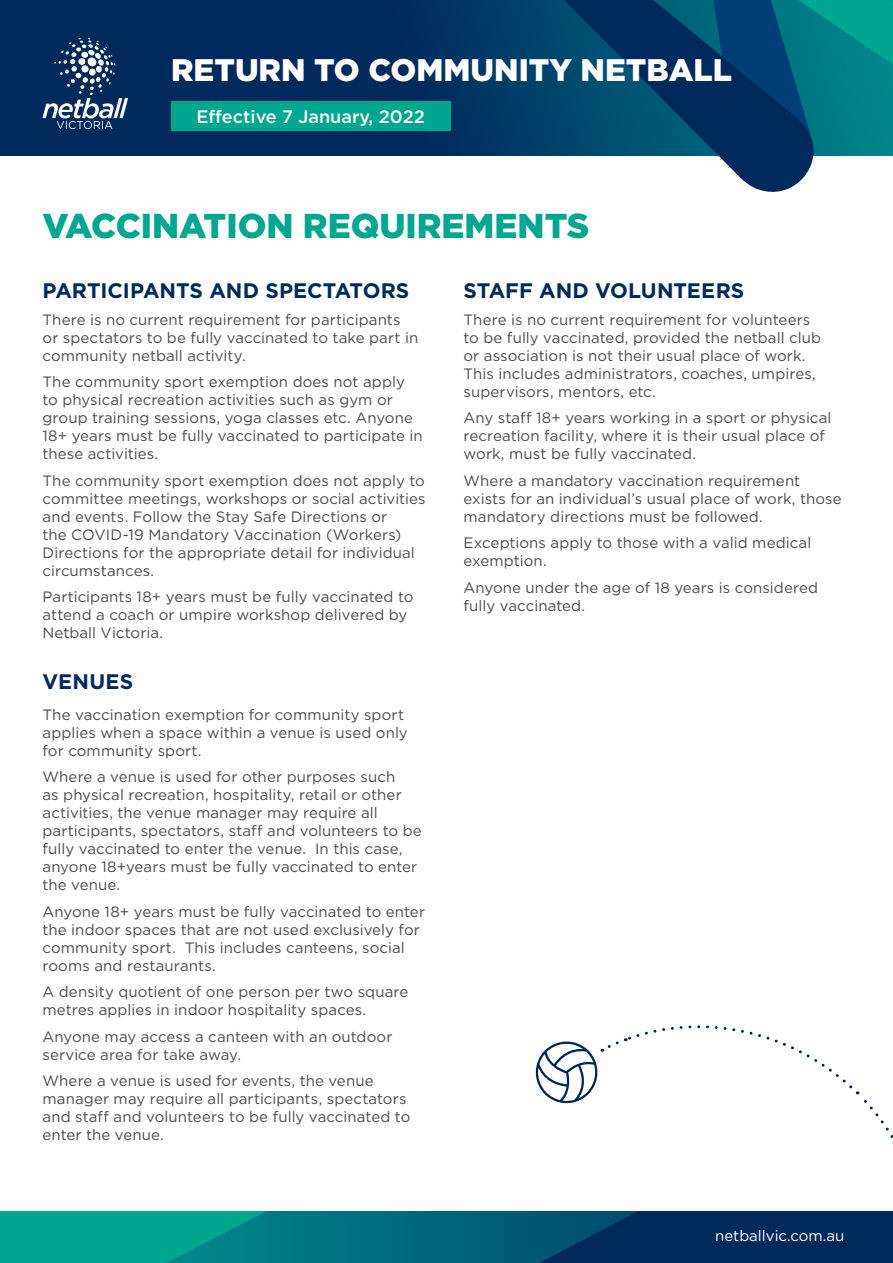
<style>
.page{position:relative;width:893px;height:1263px;background:#fff}
.page>*{position:absolute;margin:0;border:0;box-sizing:border-box;transform-origin:0 0}
.t1{font:900 34.5px "Gotham";color:#00a78f}
.t2{font:900 31.2px "Gotham";color:#fff}
.t3{font:700 21px "Gotham";color:#00295c}
.t4{font:500 18px "Gotham";color:#fff}
.t5{font:15px/18px "Gotham";letter-spacing:.005em;color:#4b4c4d}
.t6{font:15px "Gotham";color:#fff}
</style>
<div class="page">
<div style="left:0;top:0;width:893px;height:155px;background:#00295c"></div>
<svg style="left:820px;top:0;width:73px;height:156px;background:#008a88"></svg>
<svg style="left:463px;top:0;width:357px;height:192px"></svg>
<svg style="left:42px;top:38px;width:86px;height:91px"></svg>
<svg style="left:0;top:1025px;width:893px;height:238px"></svg>
<div style="left:171px;top:101px;width:279px;height:30px;background:#00a78f"></div>
<p class="t2" style="left:171px;top:48px;width:562px">RETURN TO COMMUNITY NETBALL</p>
<p class="t4" style="left:197px;top:105px;width:230px">Effective 7 January, 2022</p>
<p class="t1" style="left:43px;top:202px;width:548px">VACCINATION REQUIREMENTS</p>
<p class="t3" style="left:43px;top:277px;width:368px">PARTICIPANTS AND SPECTATORS</p>
<p class="t5" style="left:43px;top:310px;width:377px">There is no current requirement for participants or spectators to be fully vaccinated to take part in community netball activity.</p>
<p class="t5" style="left:43px;top:373px;width:382px">The community sport exemption does not apply to physical recreation activities such as gym or group training sessions, yoga classes etc. Anyone 18+ years must be fully vaccinated to participate in these activities.</p>
<p class="t5" style="left:43px;top:471px;width:385px">The community sport exemption does not apply to committee meetings, workshops or social activities and events. Follow the Stay Safe Directions or<br>the COVID-19 Mandatory Vaccination (Workers)<br>Directions for the appropriate detail for individual circumstances.</p>
<p class="t5" style="left:43px;top:588px;width:372px">Participants 18+ years must be fully vaccinated to attend a coach or umpire workshop delivered by<br>Netball Victoria.</p>
<p class="t3" style="left:43px;top:668px;width:92px">VENUES</p>
<p class="t5" style="left:43px;top:705px;width:367px">The vaccination exemption for community sport applies when a space within a venue is used only for community sport.</p>
<p class="t5" style="left:43px;top:768px;width:381px">Where a venue is used for other purposes such<br>as physical recreation, hospitality, retail or other activities, the venue manager may require all participants, spectators, staff and volunteers to be fully vaccinated to enter the venue. In this case, anyone 18+years must be fully vaccinated to enter the venue.</p>
<p class="t5" style="left:43px;top:902px;width:384px">Anyone 18+ years must be fully vaccinated to enter the indoor spaces that are not used exclusively for community sport. This includes canteens, social rooms and restaurants.</p>
<p class="t5" style="left:43px;top:983px;width:367px">A density quotient of one person per two square metres applies in indoor hospitality spaces.</p>
<p class="t5" style="left:43px;top:1027px;width:351px">Anyone may access a canteen with an outdoor service area for take away.</p>
<p class="t5" style="left:43px;top:1072px;width:369px">Where a venue is used for events, the venue manager may require all participants, spectators and staff and volunteers to be fully vaccinated to enter the venue.</p>
<p class="t3" style="left:463px;top:277px;width:282px">STAFF AND VOLUNTEERS</p>
<p class="t5" style="left:463px;top:310px;width:359px">There is no current requirement for volunteers to be fully vaccinated, provided the netball club or association is not their usual place of work.<br>This includes administrators, coaches, umpires, supervisors, mentors, etc.</p>
<p class="t5" style="left:463px;top:409px;width:369px">Any staff 18+ years working in a sport or physical recreation facility, where it is their usual place of work, must be fully vaccinated.</p>
<p class="t5" style="left:463px;top:471px;width:380px">Where a mandatory vaccination requirement exists for an individual’s usual place of work, those mandatory directions must be followed.</p>
<p class="t5" style="left:463px;top:534px;width:349px">Exceptions apply to those with a valid medical exemption.</p>
<p class="t5" style="left:463px;top:578px;width:356px">Anyone under the age of 18 years is considered fully vaccinated.</p>
<p class="t6" style="left:715px;top:1226px;width:131px">netballvic.com.au</p>
</div>
